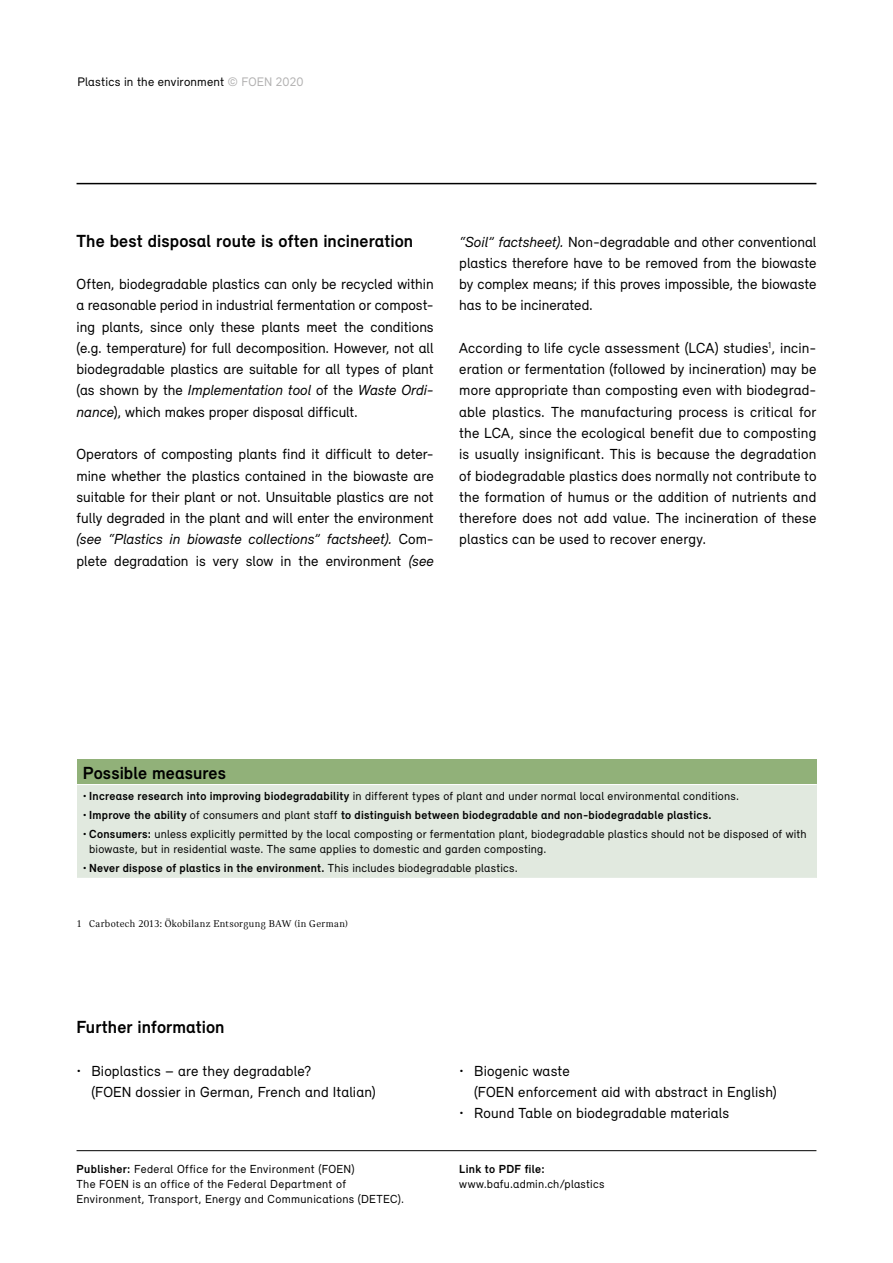
<style>
.page{position:relative;width:893px;height:1263px;background:#fff}
.page>*{position:absolute;margin:0;border:0;box-sizing:border-box;transform-origin:0 0}
.t1{font:700 18px "Relevant";letter-spacing:.005em;color:#000}
.t2{font:15px/21.3px "Relevant";letter-spacing:.005em;color:#000;text-align:justify}
.t3{font:12.75px "Relevant";letter-spacing:.015em;color:#000}
.t4{font:12px/15px "Relevant";letter-spacing:.02em;color:#000}
.t5{font:700 12px "Relevant";letter-spacing:.02em;color:#000}
.t6{font:10.5px "Catalog";letter-spacing:.03em;color:#000}
.s1{color:#b3b2b2}
.s2{font-style:italic}
.s3{font-weight:700}
.s4{font-weight:400}
</style>
<div class="page">
<hr style="left:77px;top:1150px;width:739px;height:1px;background:#000">
<div style="left:77px;top:759px;width:740px;height:25px;background:#91b179"></div>
<div style="left:77px;top:784px;width:740px;height:94px;background:#e1e9df"></div>
<hr style="left:77px;top:784px;width:740px;height:1px;background:#fff">
<hr style="left:77px;top:183px;width:739px;height:1px;background:#000">
<p class="t3" style="left:77px;top:74px;width:228px">Plastics in the environment <span class="s1">© FOEN 2020</span></p>
<p class="t1" style="left:77px;top:230px;width:338px">The best disposal route is often incineration</p>
<p class="t2" style="left:77px;top:273px;width:359px">Often, biodegradable plastics can only be recycled within a reasonable period in industrial fermentation or compost&shy;ing plants, since only these plants meet the conditions (e.g. temperature) for full decomposition. However, not all biodegradable plastics are suitable for all types of plant (as shown by the <span class="s2">Implementation tool</span> of the <span class="s2">Waste Ordi&shy;nance</span>), which makes proper disposal difficult.</p>
<p class="t2" style="left:77px;top:443px;width:359px">Operators of composting plants find it difficult to deter&shy;mine whether the plastics contained in the biowaste are suitable for their plant or not. Unsuitable plastics are not fully degraded in the plant and will enter the environment <span class="s2">(see “Plastics in biowaste collections” factsheet).</span> Com&shy;plete degradation is very slow in the environment <span class="s2">(see</span></p>
<p class="t2" style="left:459px;top:231px;width:359px"><span class="s2">“Soil” factsheet).</span> Non-degradable and other conventional plastics therefore have to be removed from the biowaste by complex means; if this proves impossible, the biowaste has to be incinerated.</p>
<p class="t2" style="left:459px;top:337px;width:359px">According to life cycle assessment (LCA) studies<sup>1</sup>, incin&shy;eration or fermentation (followed by incineration) may be more appropriate than composting even with biodegrad&shy;able plastics. The manufacturing process is critical for the LCA, since the ecological benefit due to composting is usually insignificant. This is because the degradation of biodegradable plastics does normally not contribute to the formation of humus or the addition of nutrients and therefore does not add value. The incineration of these plastics can be used to recover energy.</p>
<p class="t1" style="left:83px;top:762px;width:145px">Possible measures</p>
<p class="t4" style="left:83px;top:788px;width:658px"><span class="s3">• Increase research into improving biodegradability</span> in different types of plant and under normal local environmental conditions.</p>
<p class="t5" style="left:83px;top:808px;width:630px">• Improve the ability <span class="s4">of consumers and plant staff</span> to distinguish between biodegradable and non-biodegradable plastics.</p>
<p class="t4" style="left:89px;top:826px;width:719px;text-indent:-6px"><span class="s3">• Consumers:</span> unless explicitly permitted by the local composting or fermentation plant, biodegradable plastics should not be disposed of with biowaste, but in residential waste. The same applies to domestic and garden composting.</p>
<p class="t5" style="left:83px;top:861px;width:436px">• Never dispose of plastics in the environment. <span class="s4">This includes biodegradable plastics.</span></p>
<p class="t6" style="left:77px;top:918px;width:273px">1 Carbotech 2013: Ökobilanz Entsorgung BAW (in German)</p>
<p class="t1" style="left:77px;top:1017px;width:150px">Further information</p>
<p class="t2" style="left:91px;top:1060px;width:286px;text-indent:-15px">• Bioplastics – are they degradable?<br>(FOEN dossier in German, French and Italian)</p>
<p class="t2" style="left:474px;top:1060px;width:304px;text-indent:-15px">• Biogenic waste<br>(FOEN enforcement aid with abstract in English)</p>
<p class="t2" style="left:459px;top:1102px;width:271px">• Round Table on biodegradable materials</p>
<p class="t4" style="left:77px;top:1162px;width:329px"><span class="s3">Publisher:</span> Federal Office for the Environment (FOEN)<br>The FOEN is an office of the Federal Department of<br>Environment, Transport, Energy and Communications (DETEC).</p>
<p class="t5" style="left:459px;top:1161px;width:87px">Link to PDF file:</p>
<p class="t4" style="left:459px;top:1176px;width:147px">www.bafu.admin.ch/plastics</p>
</div>
